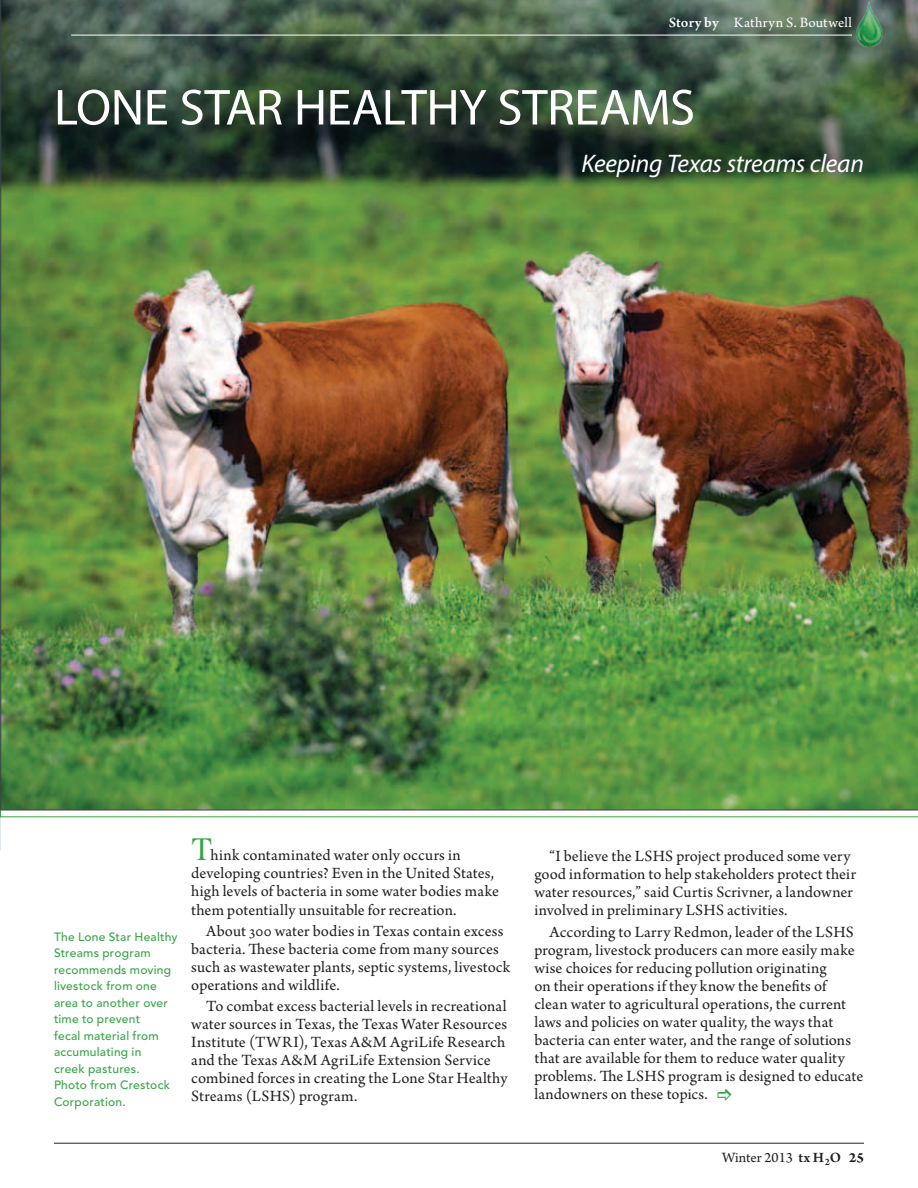
<style>
.page{position:relative;width:918px;height:1188px;background:#fff}
.page>*{position:absolute;margin:0;border:0;box-sizing:border-box;transform-origin:0 0}
.t1{font:51px "Myriad Pro";letter-spacing:-.01em;color:#fff}
.t2{font:italic 25.5px "Myriad Pro";letter-spacing:-.01em;color:#fff}
.t3{font:16.5px/18px "Arno Pro";letter-spacing:.01em;color:#231f20}
.t4{font:15px "Arno Pro";letter-spacing:.03em;color:#fff}
.t5{font:15px "Arno Pro";letter-spacing:-.005em;color:#231f20}
.t6{font:500 12px/16.5px "Avenir";letter-spacing:.02em;color:#38a448}
.s1{font-weight:600}
.s2{font-family:"Cochin";font-size:33px;color:#38a448}
.s3{font-weight:700}
</style>
<div class="page">
<img style="left:1px;top:0;width:917px;height:810px">
<svg style="left:0;top:0;width:1px;height:850px"></svg>
<hr style="left:54px;top:1143px;width:810px;height:1px;background:#231f20">
<img style="left:857px;top:2px;width:26px;height:45px">
<hr style="left:71px;top:35px;width:781px;height:1px;background:#fff">
<p class="t4" style="left:669px;top:14px;width:185px"><span class="s1">Story by</span> Kathryn S. Boutwell</p>
<h1 class="t1" style="left:54px;top:76px;width:643px">LONE STAR HEALTHY STREAMS</h1>
<h2 class="t2" style="left:582px;top:148px;width:284px">Keeping Texas streams clean</h2>
<p class="t6" style="left:54px;top:929px;width:125px">The Lone Star Healthy<br>Streams program recommends moving livestock from one area to another over time to prevent<br>fecal material from accumulating in<br>creek pastures.<br>Photo from Crestock<br>Corporation.</p>
<p class="t3" style="left:191px;top:847px;width:309px"><span class="s2">T</span>hink contaminated water only occurs in developing countries? Even in the United States, high levels of bacteria in some water bodies make them potentially unsuitable for recreation.</p>
<p class="t3" style="left:191px;top:923px;width:321px;text-indent:15px">About 300 water bodies in Texas contain excess bacteria. These bacteria come from many sources such as wastewater plants, septic systems, livestock operations and wildlife.</p>
<p class="t3" style="left:191px;top:998px;width:318px;text-indent:15px">To combat excess bacterial levels in recreational water sources in Texas, the Texas Water Resources Institute (TWRI), Texas A&amp;M AgriLife Research and the Texas A&amp;M AgriLife Extension Service combined forces in creating the Lone Star Healthy Streams (LSHS) program.</p>
<p class="t3" style="left:534px;top:848px;width:323px;text-indent:15px">“I believe the LSHS project produced some very good information to help stakeholders protect their water resources,” said Curtis Scrivner, a landowner involved in preliminary LSHS activities.</p>
<p class="t3" style="left:534px;top:923px;width:330px;text-indent:15px">According to Larry Redmon, leader of the LSHS program, livestock producers can more easily make wise choices for reducing pollution originating<br>on their operations if they know the benefits of clean water to agricultural operations, the current laws and policies on water quality, the ways that bacteria can enter water, and the range of solutions that are available for them to reduce water quality problems. The LSHS program is designed to educate landowners on these topics.</p>
<p class="t5" style="left:722px;top:1149px;width:143px">Winter 2013 <span class="s1">tx H</span><sub>2</sub><span class="s1">O</span> <span class="s3">25</span></p>
</div>
